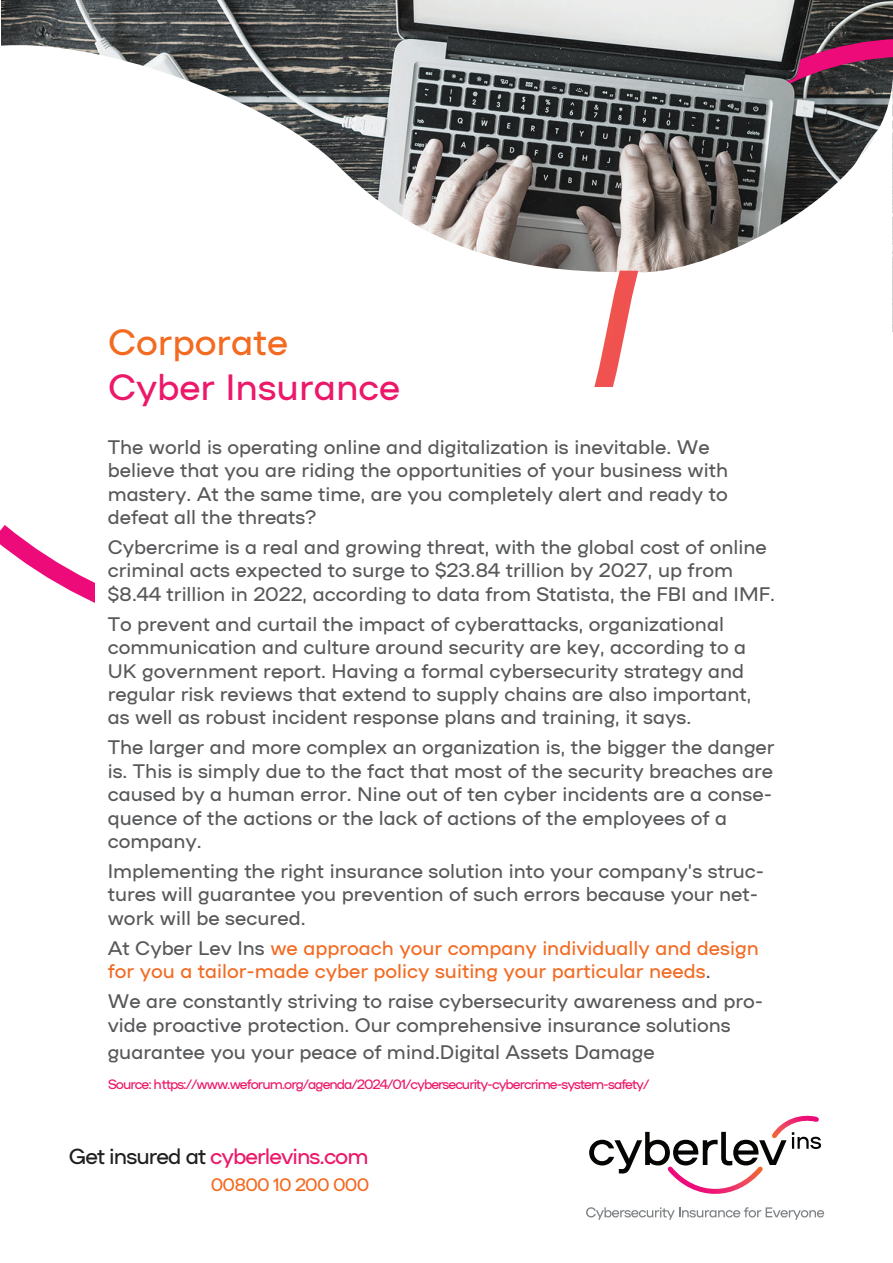
<style>
.page{position:relative;width:893px;height:1263px;background:#fff}
.page>*{position:absolute;margin:0;border:0;box-sizing:border-box;transform-origin:0 0}
.t1{font:36.3px "NAMU Pro";color:#ec1869}
.t2{font:36.3px "NAMU Pro";color:#f36a21}
.t3{font:21.75px "NAMU Pro";letter-spacing:-.045em;color:#ec1869}
.t4{font:19.5px/23.4px "NAMU Pro";color:#57585a}
.t5{font:19.5px/23.4px "NAMU Pro";color:#f36a21}
.t6{font:18px "NAMU Pro";letter-spacing:-.045em;color:#f36a21}
.t7{font:13.5px "NAMU Pro";letter-spacing:-.07em;color:#ec1869}
.s1{color:#57585a}
.s2{color:#211e1e}
</style>
<div class="page">
<img style="left:1px;top:1px;width:892px;height:44px">
<svg style="left:1px;top:45px;width:892px;height:287px"></svg>
<svg style="left:0;top:270px;width:675px;height:333px"></svg>
<svg style="left:786px;top:32px;width:107px;height:124px"></svg>
<div style="left:95px;top:387px;width:706px;height:723px;background:#fff"></div>
<svg style="left:589px;top:1115px;width:232px;height:79px"></svg>
<svg style="left:586px;top:1207px;width:238px;height:13px"></svg>
<h1 class="t2" style="left:108px;top:318px;width:182px">Corporate</h1>
<h1 class="t1" style="left:108px;top:363px;width:293px">Cyber Insurance</h1>
<p class="t4" style="left:108px;top:435px;width:622px">The world is operating online and digitalization is inevitable. We believe that you are riding the opportunities of your business with mastery. At the same time, are you completely alert and ready to defeat all the threats?</p>
<p class="t4" style="left:108px;top:536px;width:669px">Cybercrime is a real and growing threat, with the global cost of online criminal acts expected to surge to $23.84 trillion by 2027, up from $8.44 trillion in 2022, according to data from Statista, the FBI and IMF.</p>
<p class="t4" style="left:108px;top:612px;width:645px">To prevent and curtail the impact of cyberattacks, organizational communication and culture around security are key, according to a UK government report. Having a formal cybersecurity strategy and regular risk reviews that extend to supply chains are also important, as well as robust incident response plans and training, it says.</p>
<p class="t4" style="left:108px;top:736px;width:668px">The larger and more complex an organization is, the bigger the danger is. This is simply due to the fact that most of the security breaches are caused by a human error. Nine out of ten cyber incidents are a conse&shy;quence of the actions or the lack of actions of the employees of a company.</p>
<p class="t4" style="left:108px;top:860px;width:658px">Implementing the right insurance solution into your company’s struc&shy;tures will guarantee you prevention of such errors because your net&shy;work will be secured.</p>
<p class="t5" style="left:108px;top:936px;width:653px"><span class="s1">At Cyber Lev Ins</span> we approach your company individually and design for you a tailor-made cyber policy suiting your particular needs<span class="s1">.</span></p>
<p class="t4" style="left:108px;top:990px;width:657px">We are constantly striving to raise cybersecurity awareness and pro&shy;vide proactive protection. Our comprehensive insurance solutions</p>
<p class="t4" style="left:108px;top:1040px;width:548px">guarantee you your peace of mind.Digital Assets Damage</p>
<p class="t7" style="left:108px;top:1075px;width:543px">Source: https://www.weforum.org/agenda/2024/01/cybersecurity-cybercrime-system-safety/</p>
<p class="t3" style="left:69px;top:1142px;width:301px"><span class="s2">Get insured at</span> cyberlevins.com</p>
<p class="t6" style="left:211px;top:1172px;width:160px">00800 10 200 000</p>
</div>
